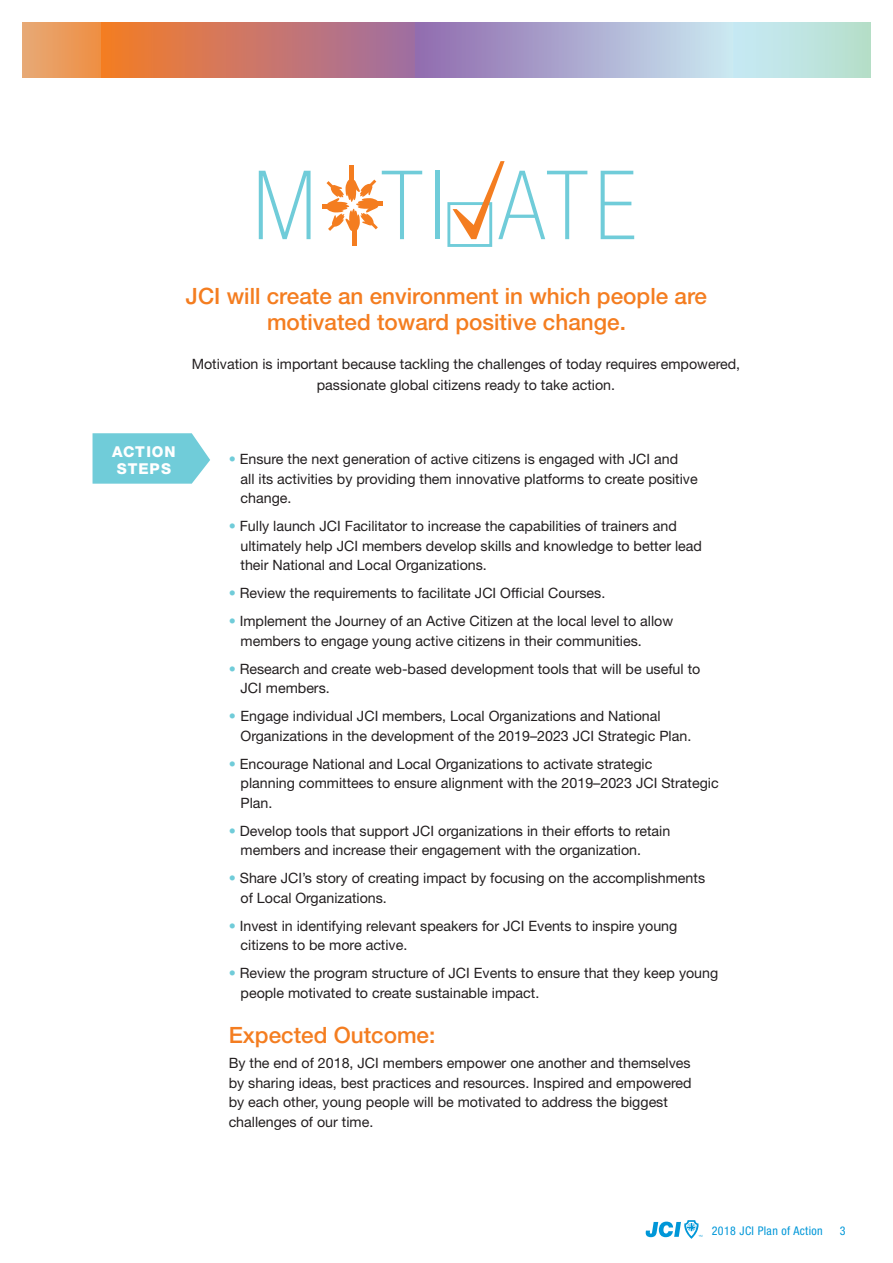
<style>
.page{position:relative;width:893px;height:1263px;background:#fff}
.page>*{position:absolute;margin:0;border:0;box-sizing:border-box;transform-origin:0 0}
.copy{font:500 22.5px/25.5px "Helvetica Neue LT Pro";color:#f47d20;text-align:center}
.t1{font:800 15px "Helvetica Neue LT Pro";letter-spacing:.06em;color:#fff}
.copy-2{font:14.25px/19.5px "Helvetica Neue LT Pro";color:#231f20}
.t2{font:condensed 12px "Helvetica Neue";letter-spacing:.03em;color:#0097d8}
.s1{color:#70ccd9}
</style>
<div class="page">
<svg style="left:646px;top:1220px;width:56px;height:19px"></svg>
<svg style="left:259px;top:171px;width:52px;height:68px"></svg>
<hr style="left:435px;top:171px;width:4px;height:68px;background:#70ccd9">
<svg style="left:601px;top:171px;width:33px;height:68px"></svg>
<svg style="left:447px;top:161px;width:140px;height:86px"></svg>
<hr style="left:352px;top:230px;width:4px;height:15px;background:#f47d20">
<hr style="left:349px;top:165px;width:4px;height:16px;background:#f47d20">
<svg style="left:322px;top:171px;width:100px;height:68px"></svg>
<svg style="left:732px;top:22px;width:139px;height:56px;background:#bee4e0"></svg>
<svg style="left:22px;top:22px;width:79px;height:56px;background:#ea9b5c"></svg>
<div style="left:101px;top:5px;width:348px;height:73px;background:linear-gradient(to right,#f67d27,#966db4)"></div>
<div style="left:416px;top:15px;width:316px;height:63px;background:linear-gradient(to right,#906aae,#c9e8f1)"></div>
<div style="left:0;top:0;width:893px;height:22px;background:#fff"></div>
<svg style="left:93px;top:433px;width:117px;height:51px;background:#7cd0dc"></svg>
<p class="copy" style="left:186px;top:283px;width:523px">JCI will create an environment in which people are motivated toward positive change.</p>
<p class="copy-2" style="left:192px;top:352px;width:550px;line-height:21.8px;text-align:center">Motivation is important because tackling the challenges of today requires empowered, passionate global citizens ready to take action.</p>
<p class="t1" style="left:112px;top:443px;width:65px">ACTION</p>
<p class="t1" style="left:117px;top:459px;width:56px">STEPS</p>
<p class="copy-2" style="left:241px;top:449px;width:459px;text-indent:-12px"><span class="s1">•</span> Ensure the next generation of active citizens is engaged with JCI and<br>all its activities by providing them innovative platforms to create positive change.</p>
<p class="copy-2" style="left:241px;top:516px;width:463px;text-indent:-12px"><span class="s1">•</span> Fully launch JCI Facilitator to increase the capabilities of trainers and ultimately help JCI members develop skills and knowledge to better lead their National and Local Organizations.</p>
<p class="copy-2" style="left:229px;top:583px;width:378px"><span class="s1">•</span> Review the requirements to facilitate JCI Official Courses.</p>
<p class="copy-2" style="left:241px;top:611px;width:434px;text-indent:-12px"><span class="s1">•</span> Implement the Journey of an Active Citizen at the local level to allow members to engage young active citizens in their communities.</p>
<p class="copy-2" style="left:241px;top:658px;width:461px;text-indent:-12px"><span class="s1">•</span> Research and create web-based development tools that will be useful to<br>JCI members.</p>
<p class="copy-2" style="left:241px;top:706px;width:452px;text-indent:-12px"><span class="s1">•</span> Engage individual JCI members, Local Organizations and National<br>Organizations in the development of the 2019–2023 JCI Strategic Plan.</p>
<p class="copy-2" style="left:241px;top:753px;width:480px;text-indent:-12px"><span class="s1">•</span> Encourage National and Local Organizations to activate strategic<br>planning committees to ensure alignment with the 2019–2023 JCI Strategic<br>Plan.</p>
<p class="copy-2" style="left:241px;top:820px;width:431px;text-indent:-12px"><span class="s1">•</span> Develop tools that support JCI organizations in their efforts to retain members and increase their engagement with the organization.</p>
<p class="copy-2" style="left:241px;top:868px;width:466px;text-indent:-12px"><span class="s1">•</span> Share JCI’s story of creating impact by focusing on the accomplishments of Local Organizations.</p>
<p class="copy-2" style="left:241px;top:915px;width:438px;text-indent:-12px"><span class="s1">•</span> Invest in identifying relevant speakers for JCI Events to inspire young citizens to be more active.</p>
<p class="copy-2" style="left:241px;top:963px;width:479px;text-indent:-12px"><span class="s1">•</span> Review the program structure of JCI Events to ensure that they keep young people motivated to create sustainable impact.</p>
<p class="copy" style="left:229px;top:1022px;width:208px">Expected Outcome:</p>
<p class="copy-2" style="left:229px;top:1053px;width:464px">By the end of 2018, JCI members empower one another and themselves by sharing ideas, best practices and resources. Inspired and empowered by each other, young people will be motivated to address the biggest challenges of our time.</p>
<p class="t2" style="left:712px;top:1223px;width:112px">2018 JCI Plan of Action</p>
<p class="t2" style="left:840px;top:1223px;width:7px">3</p>
</div>
